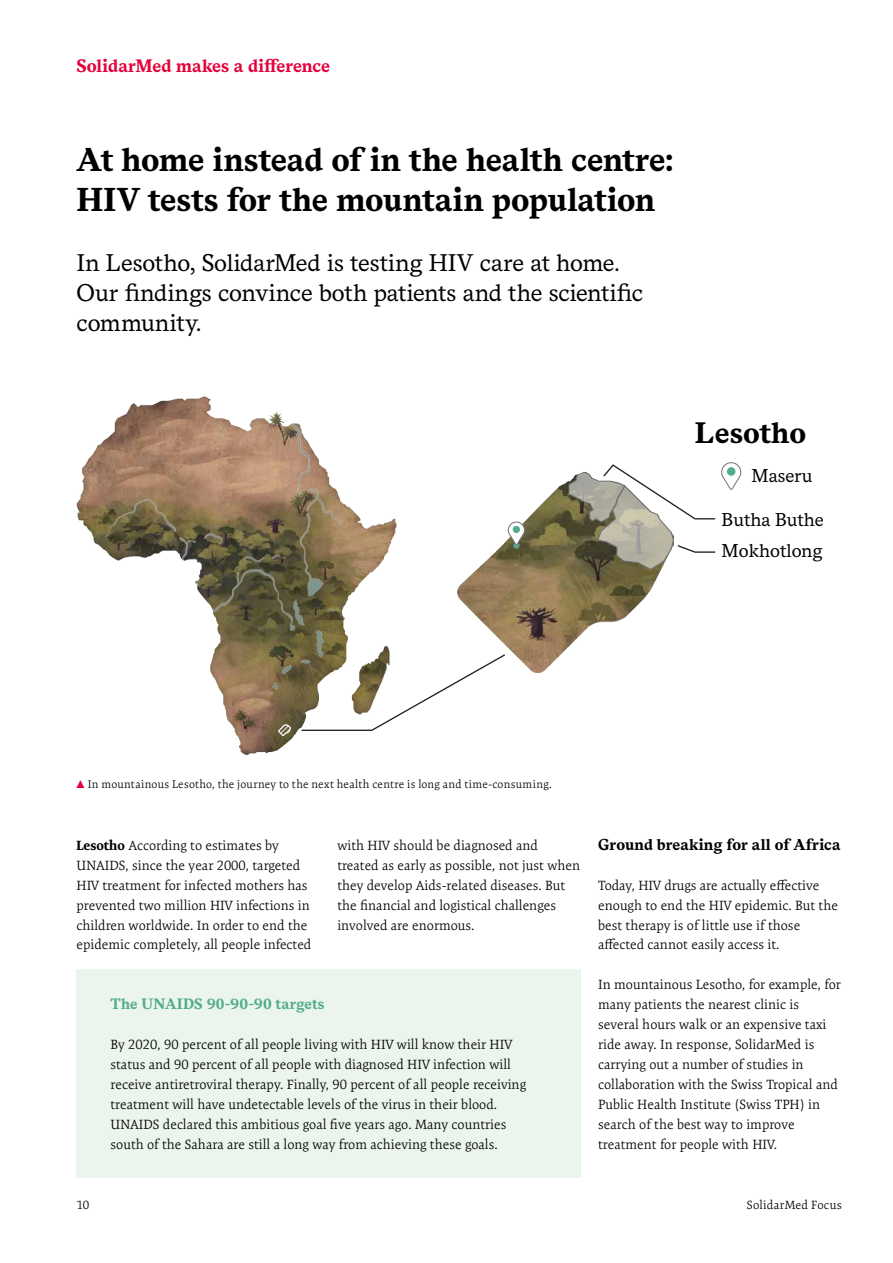
<style>
.page{position:relative;width:893px;height:1263px;background:#fff}
.page>*{position:absolute;margin:0;border:0;box-sizing:border-box;transform-origin:0 0}
.t1{font:700 33px/39.9px "Messina Serif";letter-spacing:-.005em;color:#000}
.t2{font:700 29.55px "Messina Serif";color:#000}
.t3{font:24px/30px "Messina Serif";letter-spacing:-.005em;color:#000}
.t4{font:18.45px/31.7px "Messina Serif";color:#000}
.t5{font:700 18px "Messina Serif";color:#e4003a}
.t6{font:700 15.75px "Messina Serif";letter-spacing:.005em;color:#000}
.t7{font:700 15px "Messina Serif";letter-spacing:.005em;color:#52ac8e}
.t8{font:300 13.5px/20px "Expo Serif Pro";color:#000}
.t9{font:300 12px "Expo Serif Pro";letter-spacing:.02em;color:#000}
.t10{font:300 11.25px "Expo Serif Pro";letter-spacing:.025em;color:#000}
.s1{font-family:"Andale Mono";font-weight:400;font-size:13.5px;color:#e4003a}
.s2{font-weight:700}
</style>
<div class="page">
<div style="left:77px;top:969px;width:504px;height:209px;background:#ebf5ec"></div>
<img style="left:77px;top:396px;width:319px;height:359px">
<img style="left:350px;top:640px;width:42px;height:13px">
<img style="left:106px;top:424px;width:236px;height:266px">
<svg style="left:277px;top:724px;width:15px;height:14px"></svg>
<img style="left:458px;top:481px;width:203px;height:191px">
<svg style="left:301px;top:653px;width:205px;height:79px"></svg>
<div style="left:513px;top:542px;width:7px;height:7px;background:#52ac8e;border:1px solid #6f7273;border-radius:50%"></div>
<svg style="left:507px;top:521px;width:18px;height:24px"></svg>
<div style="left:513px;top:526px;width:7px;height:7px;background:#52ac8e;border-radius:50%"></div>
<svg style="left:568px;top:462px;width:173px;height:109px"></svg>
<div style="left:727px;top:467px;width:8px;height:9px;background:#52ac8e;border-radius:50%"></div>
<h3 class="t5" style="left:77px;top:52px;width:255px">SolidarMed makes a difference</h3>
<h1 class="t1" style="left:77px;top:140px;width:600px">At home instead of in the health centre:<br>HIV tests for the mountain population</h1>
<h3 class="t3" style="left:77px;top:247px;width:568px">In Lesotho, SolidarMed is testing HIV care at home.<br>Our findings convince both patients and the scientific community.</h3>
<h2 class="t2" style="left:695px;top:410px;width:113px">Lesotho</h2>
<h3 class="t4" style="left:751px;top:459px;width:62px">Maseru</h3>
<h3 class="t4" style="left:722px;top:503px;width:104px">Butha Buthe<br>Mokhotlong</h3>
<p class="t10" style="left:76px;top:777px;width:477px"><span class="s1">▲</span> In mountainous Lesotho, the journey to the next health centre is long and time-consuming.</p>
<p class="t8" style="left:77px;top:835px;width:236px"><span class="s2">Lesotho</span> According to estimates by UNAIDS, since the year 2000, targeted HIV treatment for infected mothers has prevented two million HIV infections in children worldwide. In order to end the epidemic completely, all people infected</p>
<p class="t8" style="left:337px;top:835px;width:244px">with HIV should be diagnosed and treated as early as possible, not just when they develop Aids-related diseases. But the financial and logistical challenges involved are enormous.</p>
<p class="t6" style="left:598px;top:832px;width:244px">Ground breaking for all of Africa</p>
<p class="t8" style="left:598px;top:875px;width:241px">Today, HIV drugs are actually effective enough to end the HIV epidemic. But the best therapy is of little use if those affected cannot easily access it.</p>
<p class="t8" style="left:598px;top:975px;width:244px">In mountainous Lesotho, for example, for many patients the nearest clinic is several hours walk or an expensive taxi ride away. In response, SolidarMed is carrying out a number of studies in collaboration with the Swiss Tropical and Public Health Institute (Swiss TPH) in search of the best way to improve treatment for people with HIV.</p>
<p class="t7" style="left:111px;top:993px;width:216px">The UNAIDS 90-90-90 targets</p>
<p class="t8" style="left:111px;top:1034px;width:417px">By 2020, 90 percent of all people living with HIV will know their HIV status and 90 percent of all people with diagnosed HIV infection will receive antiretroviral therapy. Finally, 90 percent of all people receiving treatment will have undetectable levels of the virus in their blood.<br>UNAIDS declared this ambitious goal five years ago. Many countries south of the Sahara are still a long way from achieving these goals.</p>
<p class="t9" style="left:77px;top:1198px;width:14px">10</p>
<p class="t9" style="left:747px;top:1198px;width:96px">SolidarMed Focus</p>
</div>
